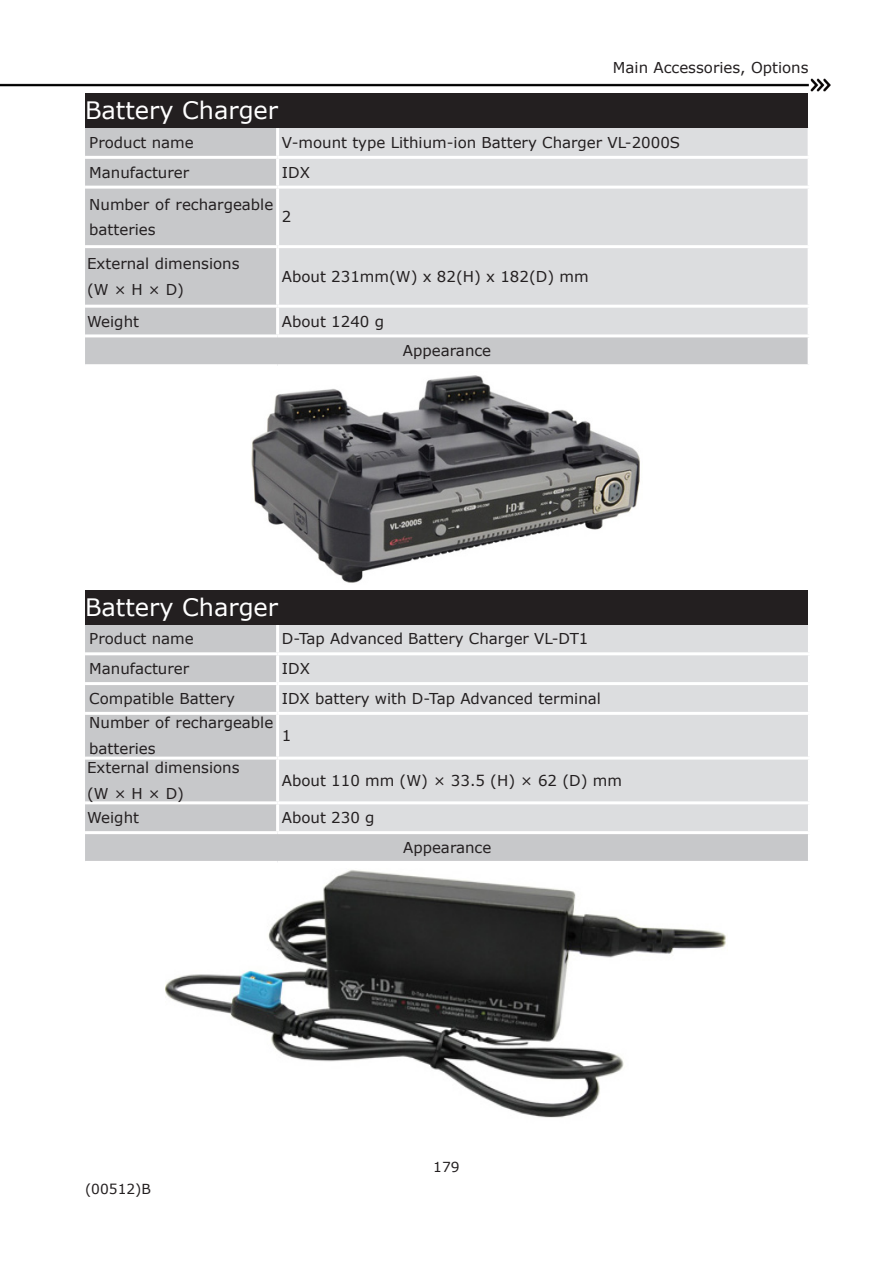
<style>
.page{position:relative;width:893px;height:1263px;background:#fff}
.page>*{position:absolute;margin:0;border:0;box-sizing:border-box;transform-origin:0 0}
.基本段落_英語{font:24px "Verdana";color:#fff}
.基本段落_英語-2{font:15px/25.5px "Verdana";color:#231f20}
.t1{font:13.8px "Verdana";color:#231f20}
</style>
<div class="page">
<div style="left:85px;top:128px;width:723px;height:236px;background:#c7c8ca"></div>
<div style="left:279px;top:128px;width:529px;height:206px;background:#dcdddf"></div>
<hr style="left:276px;top:128px;width:3px;height:28px;background:#fff">
<hr style="left:276px;top:159px;width:3px;height:27px;background:#fff">
<hr style="left:276px;top:189px;width:3px;height:56px;background:#fff">
<hr style="left:276px;top:248px;width:3px;height:57px;background:#fff">
<hr style="left:85px;top:305px;width:193px;height:3px;background:#fff">
<hr style="left:278px;top:305px;width:533px;height:3px;background:#fff">
<hr style="left:276px;top:308px;width:3px;height:26px;background:#fff">
<hr style="left:278px;top:334px;width:533px;height:3px;background:#fff">
<hr style="left:85px;top:156px;width:193px;height:3px;background:#fff">
<hr style="left:278px;top:156px;width:533px;height:3px;background:#fff">
<hr style="left:85px;top:186px;width:193px;height:3px;background:#fff">
<hr style="left:278px;top:186px;width:533px;height:3px;background:#fff">
<hr style="left:278px;top:245px;width:533px;height:3px;background:#fff">
<hr style="left:85px;top:334px;width:193px;height:3px;background:#fff">
<hr style="left:85px;top:245px;width:193px;height:3px;background:#fff">
<img style="left:251px;top:375px;width:389px;height:208px">
<div style="left:85px;top:624px;width:723px;height:237px;background:#c7c8ca"></div>
<div style="left:279px;top:624px;width:529px;height:207px;background:#dcdddf"></div>
<hr style="left:276px;top:624px;width:3px;height:28px;background:#fff">
<hr style="left:276px;top:655px;width:3px;height:27px;background:#fff">
<hr style="left:276px;top:685px;width:3px;height:27px;background:#fff">
<hr style="left:276px;top:715px;width:3px;height:42px;background:#fff">
<hr style="left:276px;top:760px;width:3px;height:41px;background:#fff">
<hr style="left:85px;top:801px;width:193px;height:3px;background:#fff">
<hr style="left:278px;top:801px;width:533px;height:3px;background:#fff">
<hr style="left:276px;top:804px;width:3px;height:27px;background:#fff">
<hr style="left:278px;top:831px;width:533px;height:3px;background:#fff">
<hr style="left:85px;top:652px;width:193px;height:3px;background:#fff">
<hr style="left:278px;top:652px;width:533px;height:3px;background:#fff">
<hr style="left:85px;top:682px;width:193px;height:3px;background:#fff">
<hr style="left:278px;top:682px;width:533px;height:3px;background:#fff">
<hr style="left:85px;top:712px;width:193px;height:3px;background:#fff">
<hr style="left:278px;top:712px;width:533px;height:3px;background:#fff">
<hr style="left:278px;top:757px;width:533px;height:3px;background:#fff">
<hr style="left:85px;top:831px;width:193px;height:3px;background:#fff">
<hr style="left:85px;top:757px;width:193px;height:3px;background:#fff">
<img style="left:166px;top:870px;width:560px;height:248px">
<div style="left:85px;top:94px;width:723px;height:34px;background:#231f20"></div>
<div style="left:85px;top:590px;width:723px;height:34px;background:#231f20"></div>
<img style="left:0;top:79px;width:831px;height:12px">
<p class="基本段落_英語" style="left:85px;top:94px;width:195px">Battery Charger</p>
<p class="基本段落_英語-2" style="left:613px;top:55px;width:197px">Main Accessories, Options</p>
<p class="基本段落_英語-2" style="left:89px;top:130px;width:106px">Product name</p>
<p class="基本段落_英語-2" style="left:282px;top:130px;width:400px">V-mount type Lithium-ion Battery Charger VL-2000S</p>
<p class="基本段落_英語-2" style="left:89px;top:159px;width:101px">Manufacturer</p>
<p class="基本段落_英語-2" style="left:282px;top:159px;width:30px">IDX</p>
<p class="基本段落_英語-2" style="left:89px;top:191px;width:186px">Number of rechargeable batteries</p>
<p class="基本段落_英語-2" style="left:282px;top:204px;width:11px">2</p>
<p class="基本段落_英語-2" style="left:87px;top:251px;width:154px">External dimensions</p>
<p class="基本段落_英語-2" style="left:87px;top:276px;width:98px">(W × H × D)</p>
<p class="基本段落_英語-2" style="left:282px;top:263px;width:308px">About 231mm(W) x 82(H) x 182(D) mm</p>
<p class="基本段落_英語-2" style="left:87px;top:308px;width:53px">Weight</p>
<p class="基本段落_英語-2" style="left:282px;top:308px;width:104px">About 1240 g</p>
<p class="基本段落_英語-2" style="left:403px;top:338px;width:90px">Appearance</p>
<p class="基本段落_英語" style="left:85px;top:590px;width:195px">Battery Charger</p>
<p class="基本段落_英語-2" style="left:89px;top:626px;width:106px">Product name</p>
<p class="基本段落_英語-2" style="left:282px;top:626px;width:308px">D-Tap Advanced Battery Charger VL-DT1</p>
<p class="基本段落_英語-2" style="left:89px;top:656px;width:101px">Manufacturer</p>
<p class="基本段落_英語-2" style="left:282px;top:656px;width:30px">IDX</p>
<p class="基本段落_英語-2" style="left:89px;top:685px;width:147px">Compatible Battery</p>
<p class="基本段落_英語-2" style="left:282px;top:685px;width:321px">IDX battery with D-Tap Advanced terminal</p>
<p class="基本段落_英語-2" style="left:89px;top:710px;width:186px">Number of rechargeable batteries</p>
<p class="基本段落_英語-2" style="left:282px;top:723px;width:11px">1</p>
<p class="基本段落_英語-2" style="left:87px;top:755px;width:154px">External dimensions</p>
<p class="基本段落_英語-2" style="left:87px;top:780px;width:98px">(W × H × D)</p>
<p class="基本段落_英語-2" style="left:282px;top:767px;width:342px">About 110 mm (W) × 33.5 (H) × 62 (D) mm</p>
<p class="基本段落_英語-2" style="left:87px;top:805px;width:53px">Weight</p>
<p class="基本段落_英語-2" style="left:282px;top:805px;width:94px">About 230 g</p>
<p class="基本段落_英語-2" style="left:403px;top:835px;width:90px">Appearance</p>
<p class="t1" style="left:85px;top:1179px;width:67px">(00512)B</p>
<p class="t1" style="left:433px;top:1158px;width:28px">179</p>
</div>
